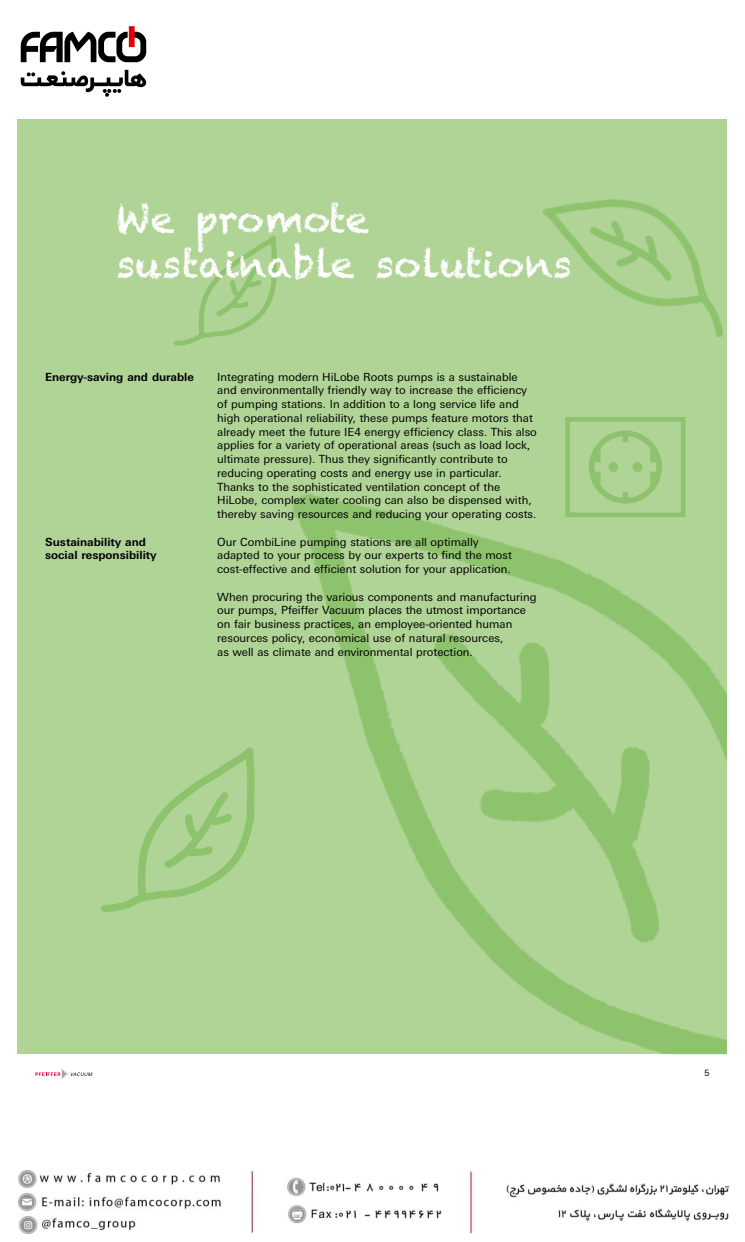
<style>
.page{position:relative;width:745px;height:1242px;background:#fff}
.page>*{position:absolute;margin:0;border:0;box-sizing:border-box;transform-origin:0 0}
.t1{font:37.5px/45px "Chalkduster";color:#fff}
.t2{font:11.25px/13.8px "Univers Next W1 G";color:#000}
.t3{font:700 11.25px/13.8px "Univers Next W1 G";color:#000}
.t4{font:8.75px "Univers Next W1 G";color:#000}
</style>
<div class="page">
<svg style="left:35px;top:1069px;width:57px;height:10px"></svg>
<div style="left:18px;top:120px;width:708px;height:934px;background:#b0d396"></div>
<img style="left:543px;top:169px;width:184px;height:203px">
<img style="left:101px;top:417px;width:625px;height:637px">
<div style="left:565px;top:417px;width:120px;height:100px;border:5px solid #8ec36d"></div>
<div style="left:588px;top:430px;width:73px;height:73px;background:#8ec36d;border-radius:50%"></div>
<svg style="left:594px;top:436px;width:62px;height:62px"></svg>
<div style="left:608px;top:462px;width:10px;height:10px;background:#8ec36d;border-radius:50%"></div>
<div style="left:632px;top:462px;width:10px;height:10px;background:#8ec36d;border-radius:50%"></div>
<img style="left:174px;top:235px;width:103px;height:111px">
<img style="left:20px;top:26px;width:127px;height:71px">
<img style="left:18px;top:1170px;width:710px;height:62px">
<h1 class="t1" style="left:116px;top:196px;width:457px">We promote sustainable solutions</h1>
<p class="t3" style="left:45px;top:369px;width:150px">Energy-saving and durable</p>
<p class="t2" style="left:217px;top:369px;width:321px">Integrating modern HiLobe Roots pumps is a sustainable and environmentally friendly way to increase the efficiency of pumping stations. In addition to a long service life and high operational reliability, these pumps feature motors that already meet the future IE4 energy efficiency class. This also applies for a variety of operational areas (such as load lock, ultimate pressure). Thus they significantly contribute to reducing operating costs and energy use in particular.<br>Thanks to the sophisticated ventilation concept of the HiLobe, complex water cooling can also be dispensed with, thereby saving resources and reducing your operating costs.</p>
<p class="t3" style="left:45px;top:534px;width:113px">Sustainability and social responsibility</p>
<p class="t2" style="left:217px;top:534px;width:296px">Our CombiLine pumping stations are all optimally adapted to your process by our experts to find the most cost-effective and efficient solution for your application.</p>
<p class="t2" style="left:217px;top:589px;width:321px">When procuring the various components and manufacturing our pumps, Pfeiffer Vacuum places the utmost importance on fair business practices, an employee-oriented human resources policy, economical use of natural resources,<br>as well as climate and environmental protection.</p>
<p class="t4" style="left:704px;top:1068px;width:7px">5</p>
</div>
